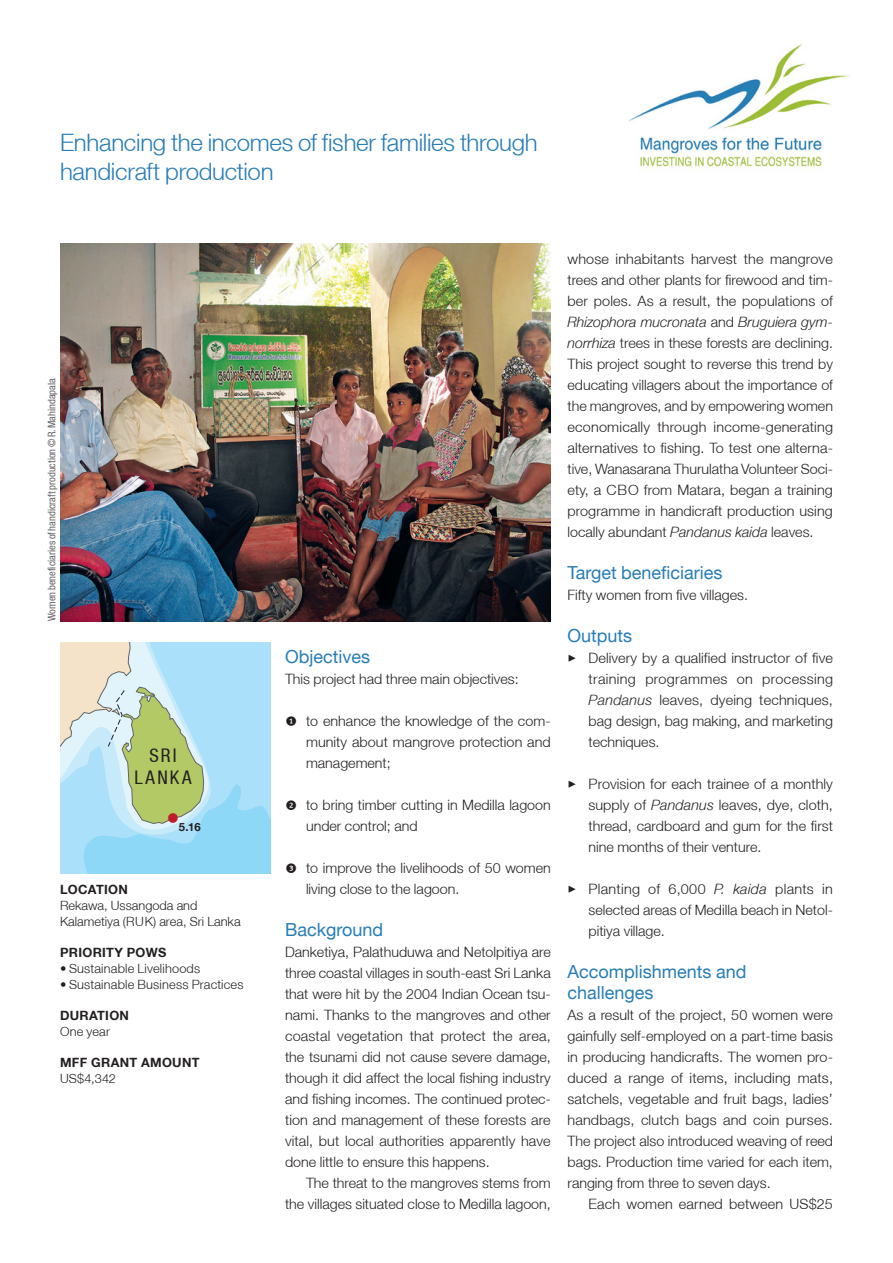
<style>
.page{position:relative;width:893px;height:1263px;background:#fff}
.page>*{position:absolute;margin:0;border:0;box-sizing:border-box;transform-origin:0 0}
.t1{font:condensed 56.4px "Helvetica Neue LT";color:#231f20}
.Heading_1_-_extended{font:300 24px/28.8px "Helvetica Neue LT";letter-spacing:-.01em;color:#277db6}
.t2{font:condensed 18.75px/22.5px "Helvetica Neue LT";letter-spacing:.12em;color:#231f20;text-align:center}
.Heading_2{font:18px/21px "Helvetica Neue LT";color:#277db6}
.t3{font:15px "Carta";color:#be1d2c}
.Text_-_no_indent{font:300 14.25px/21px "Helvetica Neue LT";color:#231f20;text-align:justify}
.Text{font:300 14.25px/21px "Helvetica Neue LT";color:#231f20;text-align:right}
.List{font:300 14.25px/21px "Helvetica Neue LT";color:#231f20;text-align:justify}
.Text_-_no_indent-2{font:300 12.75px/15.8px "Helvetica Neue LT";letter-spacing:.01em;color:#231f20}
.Text_-_no_indent-3{font:700 12.75px "Helvetica Neue LT";letter-spacing:.025em;color:#231f20}
.t4{font:700 11.25px "Helvetica Neue LT";color:#231f20}
.t5{font:condensed 10.5px "Helvetica Neue LT";color:#636366}
.s1{font-style:italic}
</style>
<div class="page">
<img style="left:628px;top:44px;width:222px;height:125px">
<svg style="left:60px;top:642px;width:210px;height:231px;background:#b4dcde"></svg>
<img style="left:60px;top:243px;width:491px;height:378px">
<p class="Heading_1_-_extended" style="left:60px;top:128px;width:479px">Enhancing the incomes of fisher families through handicraft production</p>
<p class="t5" style="left:46px;top:621px;width:244px;rotate:-90deg">Women beneficiaries of handicraft production © R. Mahindapala</p>
<p class="t2" style="left:135px;top:744px;width:59px">SRI<br>LANKA</p>
<p class="t4" style="left:179px;top:819px;width:23px">5.16</p>
<p class="t3" style="left:168px;top:810px;width:12px">Ú</p>
<p class="Text_-_no_indent-3" style="left:60px;top:882px;width:69px">LOCATION</p>
<p class="Text_-_no_indent-2" style="left:60px;top:897px;width:182px">Rekawa, Ussangoda and<br>Kalametiya (RUK) area, Sri Lanka</p>
<p class="Text_-_no_indent-3" style="left:60px;top:945px;width:108px">PRIORITY POWS</p>
<p class="Text_-_no_indent-2" style="left:60px;top:960px;width:142px">• Sustainable Livelihoods</p>
<p class="Text_-_no_indent-2" style="left:60px;top:976px;width:185px">• Sustainable Business Practices</p>
<p class="Text_-_no_indent-3" style="left:60px;top:1008px;width:71px">DURATION</p>
<p class="Text_-_no_indent-2" style="left:60px;top:1023px;width:52px">One year</p>
<p class="Text_-_no_indent-3" style="left:60px;top:1055px;width:141px">MFF GRANT AMOUNT</p>
<p class="Text_-_no_indent-2" style="left:60px;top:1070px;width:58px">US$4,342</p>
<p class="Heading_2" style="left:285px;top:646px;width:87px">Objectives</p>
<p class="Text_-_no_indent" style="left:285px;top:668px;width:235px">This project had three main objectives:</p>
<p class="List" style="left:306px;top:710px;width:246px">to enhance the knowledge of the com&shy;munity about mangrove protection and management;</p>
<p class="List" style="left:306px;top:794px;width:246px">to bring timber cutting in Medilla lagoon under control; and</p>
<p class="List" style="left:306px;top:857px;width:246px">to improve the livelihoods of 50 women living close to the lagoon.</p>
<p class="Heading_2" style="left:285px;top:919px;width:100px">Background</p>
<p class="Text_-_no_indent" style="left:285px;top:941px;width:267px">Danketiya, Palathuduwa and Netolpitiya are three coastal villages in south-east Sri Lanka that were hit by the 2004 Indian Ocean tsu&shy;nami. Thanks to the mangroves and other coastal vegetation that protect the area, the tsunami did not cause severe damage, though it did affect the local fishing industry and fishing incomes. The continued protec&shy;tion and management of these forests are vital, but local authorities apparently have done little to ensure this happens.</p>
<p class="Text" style="left:285px;top:1172px;width:267px">The threat to the mangroves stems from the villages situated close to Medilla lagoon,</p>
<p class="Text" style="left:567px;top:248px;width:267px;text-align:justify">whose inhabitants harvest the mangrove trees and other plants for firewood and tim&shy;ber poles. As a result, the populations of <span class="s1">Rhizophora mucronata</span> and <span class="s1">Bruguiera gym&shy;norrhiza</span> trees in these forests are declining.<br>This project sought to reverse this trend by educating villagers about the importance of the mangroves, and by empowering women economically through income-generating alternatives to fishing. To test one alterna&shy;tive, Wanasarana Thurulatha Volunteer Soci&shy;ety, a CBO from Matara, began a training programme in handicraft production using locally abundant <span class="s1">Pandanus kaida</span> leaves.</p>
<p class="Heading_2" style="left:567px;top:562px;width:156px">Target beneficiaries</p>
<p class="Text_-_no_indent" style="left:567px;top:584px;width:182px">Fifty women from five villages.</p>
<p class="Heading_2" style="left:567px;top:625px;width:66px">Outputs</p>
<p class="List" style="left:588px;top:647px;width:246px">Delivery by a qualified instructor of five training programmes on processing <span class="s1">Pandanus</span> leaves, dyeing techniques, bag design, bag making, and marketing techniques.</p>
<p class="List" style="left:588px;top:773px;width:246px">Provision for each trainee of a monthly supply of <span class="s1">Pandanus</span> leaves, dye, cloth, thread, cardboard and gum for the first nine months of their venture.</p>
<p class="List" style="left:588px;top:878px;width:246px">Planting of 6,000 <span class="s1">P. kaida</span> plants in selected areas of Medilla beach in Netol&shy;pitiya village.</p>
<p class="Heading_2" style="left:567px;top:961px;width:180px">Accomplishments and challenges</p>
<p class="Text_-_no_indent" style="left:567px;top:1004px;width:267px">As a result of the project, 50 women were gainfully self-employed on a part-time basis in producing handicrafts. The women pro&shy;duced a range of items, including mats, satchels, vegetable and fruit bags, ladies’ handbags, clutch bags and coin purses.<br>The project also introduced weaving of reed bags. Production time varied for each item, ranging from three to seven days.</p>
<p class="Text" style="left:588px;top:1193px;width:246px">Each women earned between US$25</p>
<p class="t1" style="left:794px;top:435px;width:101px">THAI</p>
</div>
